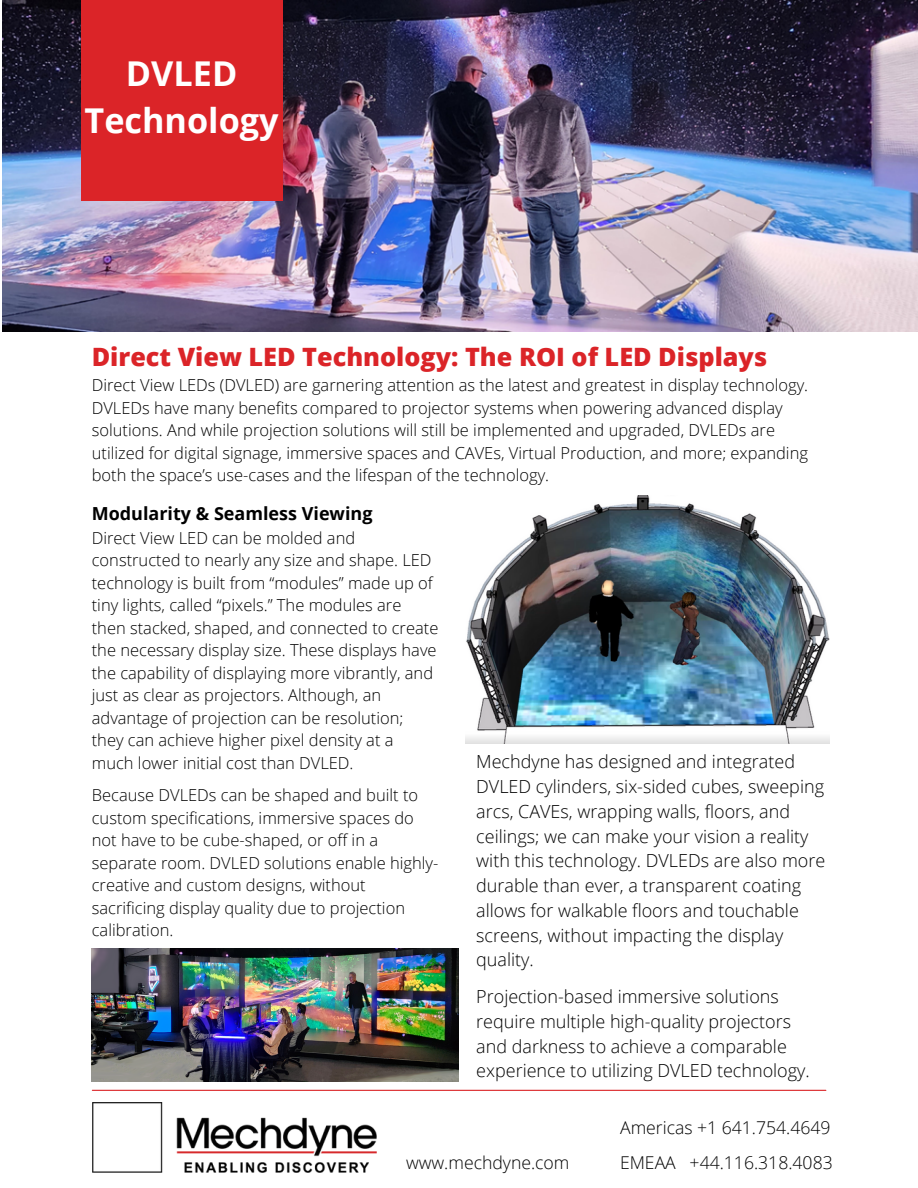
<style>
.page{position:relative;width:918px;height:1188px;background:#fff}
.page>*{position:absolute;margin:0;border:0;box-sizing:border-box;transform-origin:0 0}
.t1{font:700 34.2px/47.2px "Open Sans";color:#fff;text-align:center}
.t2{font:800 25.2px "Open Sans";color:#db2428}
.t3{font:300 18px/24.8px "Open Sans";color:#000}
.t4{font:700 18px "Open Sans";color:#000}
.t5{font:300 17.7px "Open Sans";color:#000}
.t6{font:300 16.5px/22.5px "Open Sans";color:#000}
</style>
<div class="page">
<img style="left:2px;top:0;width:916px;height:332px">
<div style="left:81px;top:0;width:202px;height:200px;background:#db2428"></div>
<hr style="left:92px;top:1090px;width:734px;height:1px;background:#db2428">
<img style="left:93px;top:1103px;width:283px;height:69px">
<img style="left:92px;top:949px;width:367px;height:133px">
<img style="left:466px;top:495px;width:363px;height:249px">
<p class="t1" style="left:85px;top:49px;width:196px">DVLED<br>Technology</p>
<p class="t2" style="left:92px;top:339px;width:677px">Direct View LED Technology: The ROI of LED Displays</p>
<p class="t6" style="left:92px;top:373px;width:718px">Direct View LEDs (DVLED) are garnering attention as the latest and greatest in display technology.<br>DVLEDs have many benefits compared to projector systems when powering advanced display solutions. And while projection solutions will still be implemented and upgraded, DVLEDs are utilized for digital signage, immersive spaces and CAVEs, Virtual Production, and more; expanding both the space’s use-cases and the lifespan of the technology.</p>
<p class="t4" style="left:92px;top:501px;width:282px">Modularity &amp; Seamless Viewing</p>
<p class="t6" style="left:92px;top:526px;width:348px">Direct View LED can be molded and constructed to nearly any size and shape. LED technology is built from “modules” made up of tiny lights, called “pixels.” The modules are then stacked, shaped, and connected to create the necessary display size. These displays have the capability of displaying more vibrantly, and just as clear as projectors. Although, an advantage of projection can be resolution; they can achieve higher pixel density at a much lower initial cost than DVLED.</p>
<p class="t6" style="left:92px;top:784px;width:348px">Because DVLEDs can be shaped and built to custom specifications, immersive spaces do not have to be cube-shaped, or off in a separate room. DVLED solutions enable highly&shy;creative and custom designs, without sacrificing display quality due to projection calibration.</p>
<p class="t3" style="left:476px;top:749px;width:351px">Mechdyne has designed and integrated DVLED cylinders, six-sided cubes, sweeping arcs, CAVEs, wrapping walls, floors, and ceilings; we can make your vision a reality with this technology. DVLEDs are also more durable than ever, a transparent coating allows for walkable floors and touchable screens, without impacting the display quality.</p>
<p class="t3" style="left:476px;top:984px;width:335px">Projection-based immersive solutions require multiple high-quality projectors and darkness to achieve a comparable experience to utilizing DVLED technology.</p>
<p class="t5" style="left:406px;top:1150px;width:165px">www.mechdyne.com</p>
<p class="t5" style="left:620px;top:1115px;width:212px">Americas +1 641.754.4649</p>
<p class="t5" style="left:620px;top:1150px;width:214px">EMEAA +44.116.318.4083</p>
</div>
